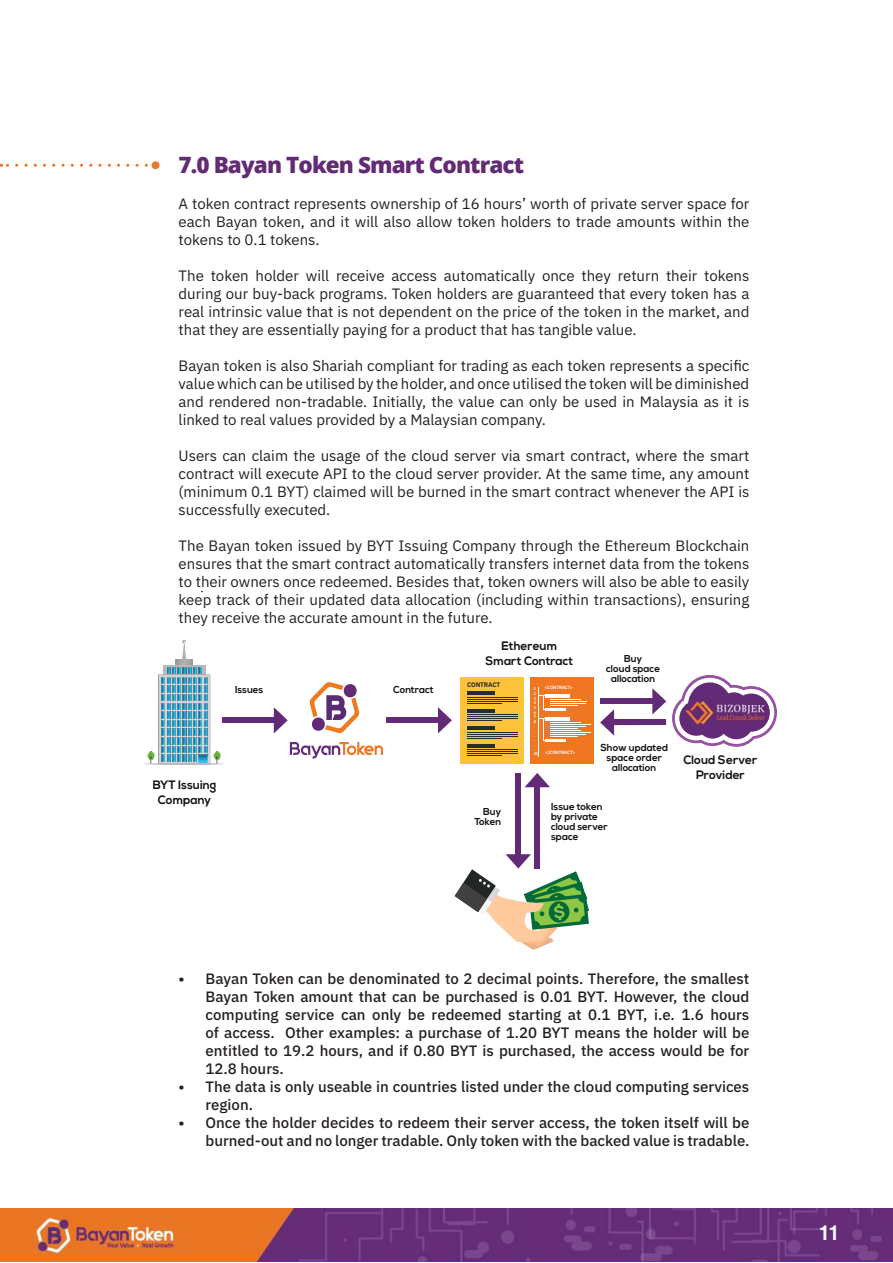
<style>
.page{position:relative;width:893px;height:1263px;background:#fff}
.page>*{position:absolute;margin:0;border:0;box-sizing:border-box;transform-origin:0 0}
.t1{font:800 22.5px "Open Sans";letter-spacing:-.04em;color:#632a75}
.t2{font:700 condensed 19.5px "Helvetica LT Std";color:#fff}
.t3{font:15px/18px "IBM Plex Sans";color:#241f1f;text-align:justify}
.t4{font:500 15px/18px "IBM Plex Sans";color:#241f1f;text-align:justify}
.t5{font:700 12.15px/14.7px "Nexa";color:#111213;text-align:center}
.t6{font:700 10.05px/10.1px "Nexa";color:#111213;text-align:center}
.t7{font:700 6.6px "IBM Plex Sans";letter-spacing:-.01em;color:#262d2e}
.t8{font:600 4.65px "IBM Plex Sans";letter-spacing:-.01em;color:#fff}
.t9{font:600 3.9px/4.7px "IBM Plex Sans";color:#fff}
</style>
<div class="page">
<img style="left:0;top:1209px;width:893px;height:53px">
<svg style="left:1px;top:164px;width:145px;height:3px"></svg>
<div style="left:152px;top:161px;width:7px;height:8px;background:#ed7723;border-radius:50%"></div>
<svg style="left:309px;top:682px;width:51px;height:51px"></svg>
<svg style="left:290px;top:742px;width:93px;height:16px"></svg>
<svg style="left:438px;top:707px;width:14px;height:26px"></svg>
<div style="left:386px;top:717px;width:54px;height:6px;background:#632b77"></div>
<svg style="left:600px;top:688px;width:66px;height:48px"></svg>
<div style="left:612px;top:720px;width:54px;height:5px;background:#632b77"></div>
<svg style="left:273px;top:707px;width:15px;height:26px"></svg>
<div style="left:222px;top:717px;width:54px;height:6px;background:#632b77"></div>
<div style="left:515px;top:773px;width:6px;height:83px;background:#632b77"></div>
<svg style="left:524px;top:773px;width:26px;height:15px"></svg>
<div style="left:534px;top:785px;width:6px;height:83px;background:#632b77"></div>
<div style="left:460px;top:677px;width:64px;height:86px;background:#fdc33a"></div>
<div style="left:530px;top:677px;width:64px;height:86px;background:#ef7623"></div>
<hr style="left:467px;top:691px;width:27px;height:4px;background:#262d2e">
<hr style="left:467px;top:697px;width:51px;height:1px;background:#262d2e">
<hr style="left:467px;top:699px;width:51px;height:1px;background:#262d2e">
<hr style="left:467px;top:701px;width:51px;height:1px;background:#262d2e">
<hr style="left:467px;top:703px;width:34px;height:1px;background:#262d2e">
<hr style="left:467px;top:709px;width:27px;height:3px;background:#262d2e">
<hr style="left:467px;top:714px;width:51px;height:1px;background:#262d2e">
<hr style="left:467px;top:716px;width:51px;height:1px;background:#262d2e">
<hr style="left:467px;top:718px;width:51px;height:1px;background:#262d2e">
<hr style="left:467px;top:720px;width:34px;height:1px;background:#262d2e">
<hr style="left:467px;top:727px;width:27px;height:3px;background:#262d2e">
<hr style="left:467px;top:732px;width:51px;height:1px;background:#262d2e">
<hr style="left:467px;top:734px;width:51px;height:1px;background:#262d2e">
<hr style="left:467px;top:736px;width:51px;height:1px;background:#262d2e">
<hr style="left:467px;top:738px;width:34px;height:1px;background:#262d2e">
<hr style="left:467px;top:744px;width:27px;height:3px;background:#262d2e">
<hr style="left:467px;top:749px;width:51px;height:1px;background:#262d2e">
<hr style="left:467px;top:751px;width:51px;height:1px;background:#262d2e">
<hr style="left:467px;top:753px;width:51px;height:1px;background:#262d2e">
<hr style="left:467px;top:755px;width:34px;height:1px;background:#262d2e">
<hr style="left:545px;top:694px;width:25px;height:3px;background:#fff">
<hr style="left:545px;top:708px;width:20px;height:3px;background:#fff">
<hr style="left:550px;top:699px;width:31px;height:1px;background:#fff">
<hr style="left:550px;top:701px;width:36px;height:1px;background:#fff">
<hr style="left:550px;top:703px;width:35px;height:1px;background:#fff">
<hr style="left:545px;top:717px;width:25px;height:3px;background:#fff">
<hr style="left:550px;top:722px;width:31px;height:1px;background:#fff">
<hr style="left:550px;top:724px;width:40px;height:1px;background:#fff">
<hr style="left:550px;top:726px;width:35px;height:1px;background:#fff">
<hr style="left:550px;top:730px;width:31px;height:1px;background:#fff">
<hr style="left:550px;top:732px;width:40px;height:1px;background:#fff">
<hr style="left:550px;top:734px;width:35px;height:1px;background:#fff">
<hr style="left:538px;top:687px;width:1px;height:70px;background:#fff">
<svg style="left:539px;top:695px;width:38px;height:15px"></svg>
<svg style="left:539px;top:718px;width:38px;height:24px"></svg>
<svg style="left:672px;top:675px;width:105px;height:72px"></svg>
<svg style="left:455px;top:854px;width:134px;height:95px"></svg>
<svg style="left:143px;top:640px;width:82px;height:125px"></svg>
<img style="left:685px;top:697px;width:83px;height:31px">
<img style="left:768px;top:697px;width:4px;height:31px">
<img style="left:703px;top:702px;width:41px;height:26px">
<h1 class="t1" style="left:179px;top:148px;width:347px">7.0 Bayan Token Smart Contract</h1>
<p class="t3" style="left:179px;top:194px;width:572px">A token contract represents ownership of 16 hours’ worth of private server space for each Bayan token, and it will also allow token holders to trade amounts within the tokens to 0.1 tokens.</p>
<p class="t3" style="left:179px;top:266px;width:572px">The token holder will receive access automatically once they return their tokens during our buy-back programs. Token holders are guaranteed that every token has a real intrinsic value that is not dependent on the price of the token in the market, and that they are essentially paying for a product that has tangible value.</p>
<p class="t3" style="left:179px;top:356px;width:572px">Bayan token is also Shariah compliant for trading as each token represents a specific value which can be utilised by the holder, and once utilised the token will be diminished and rendered non-tradable. Initially, the value can only be used in Malaysia as it is linked to real values provided by a Malaysian company.</p>
<p class="t3" style="left:179px;top:446px;width:572px">Users can claim the usage of the cloud server via smart contract, where the smart contract will execute API to the cloud server provider. At the same time, any amount (minimum 0.1 BYT) claimed will be burned in the smart contract whenever the API is successfully executed.</p>
<p class="t3" style="left:179px;top:536px;width:572px">The Bayan token issued by BYT Issuing Company through the Ethereum Blockchain ensures that the smart contract automatically transfers internet data from the tokens to their owners once redeemed. Besides that, token owners will also be able to easily keep track of their updated data allocation (including within transactions), ensuring they receive the accurate amount in the future.</p>
<p class="t6" style="left:235px;top:685px;width:30px">Issues</p>
<p class="t6" style="left:393px;top:685px;width:42px">Contract</p>
<p class="t5" style="left:153px;top:778px;width:65px">BYT Issuing<br>Company</p>
<p class="t5" style="left:486px;top:639px;width:89px">Ethereum<br>Smart Contract</p>
<p class="t7" style="left:467px;top:679px;width:35px">CONTRACT</p>
<p class="t9" style="left:534px;top:686px;width:4px">1</p>
<p class="t8" style="left:545px;top:684px;width:30px">&lt;CONTRACT&gt;</p>
<p class="t9" style="left:534px;top:691px;width:6px">2<br>3<br>4<br>5<br>6<br>7<br>8<br>.<br>.<br>.<br>.<br>.<br>.<br>20</p>
<p class="t8" style="left:545px;top:749px;width:32px">&lt;/CONTRACT&gt;</p>
<p class="t6" style="left:606px;top:654px;width:55px">Buy<br>cloud space allocation</p>
<p class="t6" style="left:600px;top:743px;width:69px">Show updated space order allocation</p>
<p class="t5" style="left:683px;top:753px;width:75px">Cloud Server<br>Provider</p>
<p class="t6" style="left:474px;top:806px;width:28px;text-align:right">Buy<br>Token</p>
<p class="t6" style="left:551px;top:802px;width:58px;text-align:left">Issue token by private cloud server space</p>
<p class="t4" style="left:206px;top:968px;width:545px;text-indent:-27px">• Bayan Token can be denominated to 2 decimal points. Therefore, the smallest Bayan Token amount that can be purchased is 0.01 BYT. However, the cloud computing service can only be redeemed starting at 0.1 BYT, i.e. 1.6 hours of access. Other examples: a purchase of 1.20 BYT means the holder will be entitled to 19.2 hours, and if 0.80 BYT is purchased, the access would be for 12.8 hours.</p>
<p class="t4" style="left:206px;top:1076px;width:545px;text-indent:-27px">• The data is only useable in countries listed under the cloud computing services region.</p>
<p class="t4" style="left:179px;top:1112px;width:572px;text-align:right">• Once the holder decides to redeem their server access, the token itself will be burned-out and no longer tradable. Only token with the backed value is tradable.</p>
<h2 class="t2" style="left:819px;top:1221px;width:21px">11</h2>
</div>
